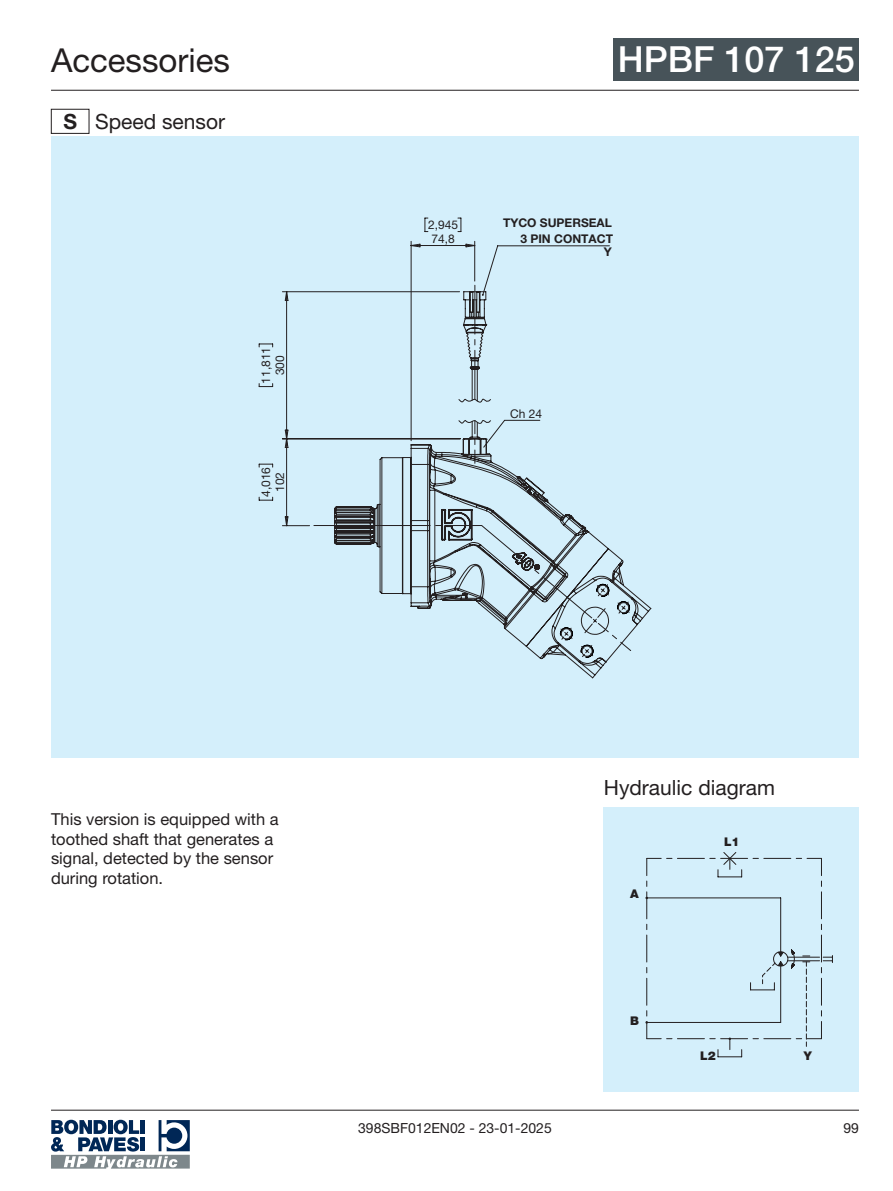
<style>
.page{position:relative;width:893px;height:1191px;background:#fff}
.page>*{position:absolute;margin:0;border:0;box-sizing:border-box;transform-origin:0 0}
.t1{font:500 36px "Helvetica Neue LT Std";color:#fff}
.t2{font:33px "Helvetica Neue LT Std";color:#231f20}
.t3{font:21px "Helvetica Neue LT Std";color:#231f20}
.t4{font:16.5px/19.8px "Helvetica Neue LT Std";color:#231f20}
.t5{font:13.95px "Helvetica Neue LT Std";color:#231f20}
.t6{font:12px/14px "Helvetica Neue LT Std";color:#231f20;text-align:center}
.t7{font:700 12px/16.2px "Helvetica Neue LT Std";color:#231f20;text-align:right}
.t8{font:900 12px "Helvetica Neue LT Std";color:#231f20}
.s1{font-weight:700}
</style>
<div class="page">
<hr style="left:51px;top:90px;width:808px;height:1px;background:#231f20">
<hr style="left:51px;top:1109px;width:808px;height:1px;background:#231f20">
<svg style="left:51px;top:1119px;width:139px;height:49px"></svg>
<div style="left:614px;top:38px;width:245px;height:43px;background:#475359"></div>
<div style="left:51px;top:109px;width:38px;height:25px;border:1px solid #231f20"></div>
<div style="left:51px;top:137px;width:808px;height:621px;background:#d4effb"></div>
<svg style="left:259px;top:291px;width:152px;height:235px"></svg>
<svg style="left:334px;top:444px;width:317px;height:234px"></svg>
<svg style="left:411px;top:218px;width:199px;height:245px"></svg>
<div style="left:604px;top:807px;width:255px;height:284px;background:#d4effb"></div>
<svg style="left:646px;top:852px;width:187px;height:205px"></svg>
<h2 class="t2" style="left:51px;top:41px;width:181px">Accessories</h2>
<h1 class="t1" style="left:618px;top:38px;width:238px">HPBF 107 125</h1>
<p class="t3" style="left:63px;top:109px;width:163px"><span class="s1">S</span> Speed sensor</p>
<p class="t6" style="left:259px;top:383px;width:38px;rotate:-90deg">11,811<br>300</p>
<p class="t6" style="left:259px;top:497px;width:31px;rotate:-90deg">4,016<br>102</p>
<p class="t6" style="left:428px;top:217px;width:31px;text-align:left">2,945<br>74,8</p>
<p class="t7" style="left:503px;top:214px;width:111px">TYCO SUPERSEAL<br>3 PIN CONTACT</p>
<p class="t7" style="left:604px;top:244px;width:9px">Y</p>
<p class="t6" style="left:510px;top:406px;width:33px">Ch 24</p>
<p class="t4" style="left:51px;top:809px;width:229px">This version is equipped with a toothed shaft that generates a signal, detected by the sensor during rotation.</p>
<p class="t3" style="left:604px;top:775px;width:173px">Hydraulic diagram</p>
<p class="t8" style="left:630px;top:886px;width:10px">A</p>
<p class="t8" style="left:630px;top:1013px;width:10px">B</p>
<p class="t8" style="left:724px;top:834px;width:17px">L1</p>
<p class="t8" style="left:700px;top:1048px;width:17px">L2</p>
<p class="t8" style="left:804px;top:1048px;width:10px">Y</p>
<p class="t5" style="left:358px;top:1119px;width:195px">398SBF012EN02 - 23-01-2025</p>
<p class="t5" style="left:843px;top:1119px;width:17px">99</p>
</div>
